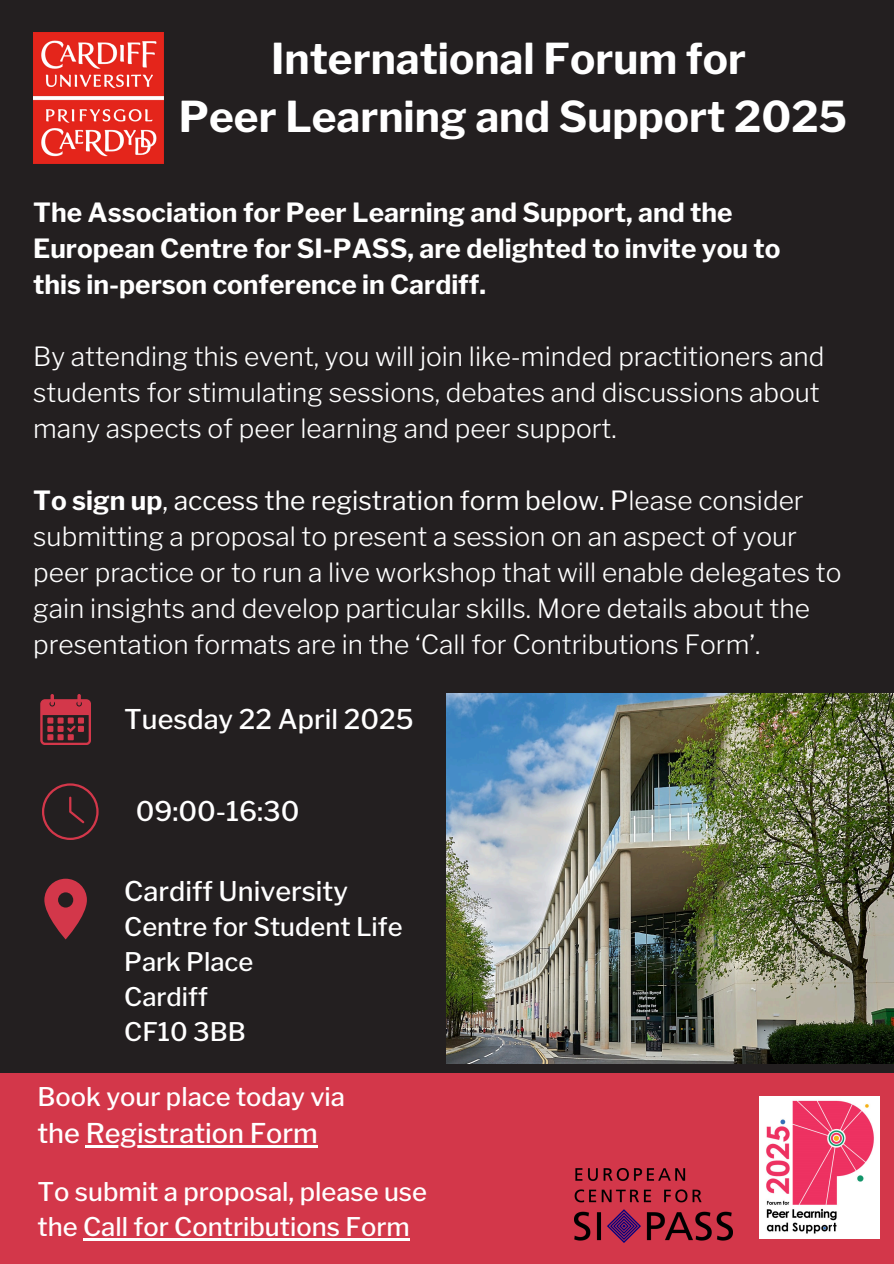
<style>
.page{position:relative;width:894px;height:1264px;background:#fff}
.page>*{position:absolute;margin:0;border:0;box-sizing:border-box;transform-origin:0 0}
.t1{font:700 42.3px/58.5px "Libre Franklin";color:#fff;text-align:center}
.t2{font:500 27px "Libre Franklin";color:#fff}
.t3{font:300 26.25px/36px "Libre Franklin";color:#fff}
.t4{font:700 26.25px/36px "Libre Franklin";color:#fff}
.t5{font:500 25.5px/34.8px "Libre Franklin";color:#fff}
.s1{font-weight:700}
.s2{font-weight:400}
</style>
<div class="page">
<div style="left:0;top:0;width:893px;height:1263px;background:#231f20"></div>
<img style="left:33px;top:33px;width:131px;height:130px">
<div style="left:0;top:1072px;width:893px;height:191px;background:#d3374a"></div>
<img style="left:446px;top:694px;width:447px;height:369px">
<svg style="left:40px;top:694px;width:51px;height:50px"></svg>
<svg style="left:44px;top:878px;width:43px;height:61px"></svg>
<svg style="left:42px;top:783px;width:56px;height:56px"></svg>
<img style="left:759px;top:1096px;width:120px;height:142px">
<img style="left:574px;top:1168px;width:157px;height:74px">
<hr style="left:86px;top:1145px;width:232px;height:2px;background:#fff">
<hr style="left:83px;top:1237px;width:327px;height:3px;background:#fff">
<p class="t1" style="left:179px;top:29px;width:669px">International Forum for<br>Peer Learning and Support 2025</p>
<p class="t4" style="left:33px;top:194px;width:748px">The Association for Peer Learning and Support, and the<br>European Centre for SI-PASS, are delighted to invite you to this in-person conference in Cardiff.</p>
<p class="t3" style="left:33px;top:338px;width:792px">By attending this event, you will join like-minded practitioners and students for stimulating sessions, debates and discussions about many aspects of peer learning and peer support.</p>
<p class="t3" style="left:33px;top:482px;width:809px"><span class="s1">To sign up</span><span class="s2">, access the registration form below. P</span>lease consider submitting a proposal to present a session on an aspect of your peer practice or to run a live workshop that will enable delegates to gain insights and develop particular skills. More details about the presentation formats are in the ‘Call for Contributions Form’.</p>
<h2 class="t2" style="left:124px;top:703px;width:291px">Tuesday 22 April 2025</h2>
<h2 class="t2" style="left:136px;top:795px;width:165px">09:00-16:30</h2>
<h2 class="t2" style="left:124px;top:875px;width:225px">Cardiff University</h2>
<h2 class="t5" style="left:124px;top:909px;width:280px">Centre for Student Life<br>Park Place<br>Cardiff<br>CF10 3BB</h2>
<p class="t5" style="left:37px;top:1079px;width:309px">Book your place today via</p>
<p class="t2" style="left:37px;top:1117px;width:282px">the Registration Form</p>
<h2 class="t5" style="left:37px;top:1174px;width:391px">To submit a proposal, please use the Call for Contributions Form</h2>
</div>
